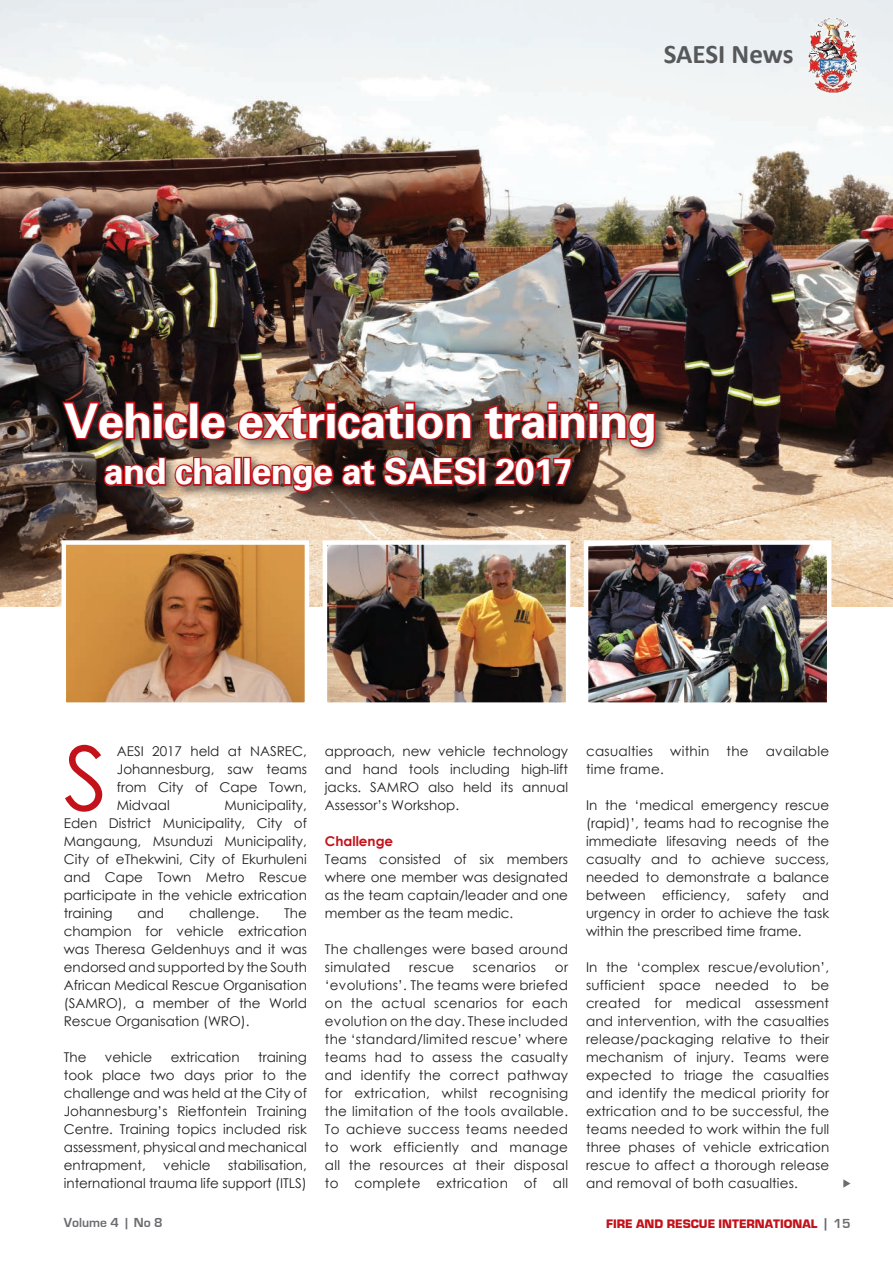
<style>
.page{position:relative;width:893px;height:1263px;background:#fff}
.page>*{position:absolute;margin:0;border:0;box-sizing:border-box;transform-origin:0 0}
.t1{font:88.65px "Century Gothic";color:#c4121a}
.t2{font:700 48px "Univers 65";letter-spacing:-.02em;color:#fff}
.t3{font:700 36px "Univers 65";letter-spacing:-.02em;color:#fff}
.t4{font:700 27px "Calibri";letter-spacing:-.005em;color:#57585a}
.t5{font:13.5px/18px "Century Gothic";color:#231f20;text-align:justify}
.t6{font:13.5px/18px "Century Gothic";letter-spacing:.02em;color:#231f20}
.t7{font:700 13.5px "Eurostile";color:#6c6d70}
.t8{font:700 13.5px "Century Gothic";color:#c4121a}
.t9{font:900 12.75px "Eurostile";color:#c4121a}
.s1{font-weight:700;font-size:14.7px;color:#6c6d70}
.s2{font-weight:700;font-size:13.5px;color:#6c6d70}
</style>
<div class="page">
<img style="left:0;top:0;width:893px;height:606px">
<img style="left:67px;top:545px;width:237px;height:157px">
<div style="left:62px;top:540px;width:247px;height:167px;border:4px solid #fff"></div>
<img style="left:328px;top:545px;width:237px;height:157px">
<div style="left:323px;top:540px;width:247px;height:167px;border:4px solid #fff"></div>
<img style="left:589px;top:545px;width:237px;height:157px">
<div style="left:584px;top:540px;width:247px;height:167px;border:4px solid #fff"></div>
<div style="left:58px;top:397px;width:611px;height:109px;background:#231f20;opacity:.7"></div>
<img style="left:60px;top:400px;width:597px;height:94px">
<img style="left:806px;top:16px;width:54px;height:79px">
<hr style="left:0;top:157px;width:1px;height:243px;background:#002a59">
<svg style="left:843px;top:1179px;width:7px;height:9px"></svg>
<h3 class="t4" style="left:664px;top:35px;width:131px">SAESI News</h3>
<h2 class="t2" style="left:64px;top:390px;width:594px">Vehicle extrication training</h2>
<h3 class="t3" style="left:104px;top:448px;width:471px">and challenge at SAESI 2017</h3>
<h1 class="t1" style="left:64px;top:716px;width:46px">S</h1>
<p class="t5" style="left:117px;top:742px;width:192px">AESI 2017 held at NASREC, Johannesburg, saw teams from City of Cape Town, Midvaal</p>
<p class="t5" style="left:64px;top:796px;width:245px;text-indent:161px">Municipality, Eden District Municipality, City of Mangaung, Msunduzi Municipality, City of eThekwini, City of Ekurhuleni and Cape Town Metro Rescue participate in the vehicle extrication training</p>
<p class="t5" style="left:64px;top:904px;width:245px;text-indent:220px">The champion for vehicle extrication was Theresa Geldenhuys and it was endorsed and supported by the South African Medical Rescue Organisation (SAMRO), a member of the World Rescue Organisation (WRO).</p>
<p class="t5" style="left:64px;top:1048px;width:24px">The</p>
<p class="t5" style="left:105px;top:1048px;width:49px">vehicle</p>
<p class="t5" style="left:171px;top:1048px;width:70px">extrication</p>
<p class="t5" style="left:137px;top:904px;width:28px">and</p>
<p class="t5" style="left:189px;top:904px;width:72px">challenge.</p>
<p class="t5" style="left:64px;top:1048px;width:245px;text-indent:194px">training took place two days prior to the challenge and was held at the City of Johannesburg’s Rietfontein Training Centre. Training topics included risk assessment, physical and mechanical entrapment,</p>
<p class="t5" style="left:64px;top:1156px;width:245px;text-align:right">stabilisation,<br>international trauma life support (ITLS)</p>
<p class="t5" style="left:163px;top:1156px;width:49px">vehicle</p>
<p class="t5" style="left:325px;top:742px;width:245px">approach, new vehicle technology and hand tools including high-lift jacks. SAMRO also held its annual Assessor’s Workshop.</p>
<p class="t8" style="left:325px;top:831px;width:70px">Challenge</p>
<p class="t5" style="left:325px;top:850px;width:245px">Teams consisted of six members where one member was designated as the team captain/leader and one member as the team medic.</p>
<p class="t6" style="left:325px;top:940px;width:245px">The challenges were based around simulated</p>
<p class="t5" style="left:409px;top:958px;width:47px">rescue</p>
<p class="t6" style="left:473px;top:958px;width:65px">scenarios</p>
<p class="t5" style="left:325px;top:958px;width:245px;text-indent:230px">or ‘evolutions’. The teams were briefed on the actual scenarios for each evolution on the day. These included the ‘standard/limited rescue’ where teams had to assess the casualty and identify the correct pathway for extrication, whilst recognising the limitation of the tools available.<br>To achieve success teams needed to work efficiently and manage all the resources at their disposal to complete extrication of all</p>
<p class="t6" style="left:586px;top:742px;width:69px">casualties</p>
<p class="t5" style="left:670px;top:742px;width:41px">within</p>
<p class="t5" style="left:726px;top:742px;width:24px">the</p>
<p class="t6" style="left:766px;top:742px;width:65px">available</p>
<p class="t6" style="left:586px;top:760px;width:79px">time frame.</p>
<p class="t5" style="left:586px;top:796px;width:245px">In the ‘medical emergency rescue (rapid)’, teams had to recognise the immediate lifesaving needs of the casualty and to achieve success, needed to demonstrate a balance between efficiency, safety and urgency in order to achieve the task within the prescribed time frame.</p>
<p class="t5" style="left:586px;top:958px;width:245px">In the ‘complex rescue/evolution’, sufficient space needed to be created for medical assessment and intervention, with the casualties release/packaging relative to their mechanism of injury. Teams were expected to triage the casualties and identify the medical priority for extrication and to be successful, the teams needed to work within the full three phases of vehicle extrication rescue to affect a thorough release and removal of both casualties.</p>
<p class="t7" style="left:64px;top:1215px;width:100px">Volume 4 | No 8</p>
<p class="t9" style="left:606px;top:1217px;width:246px">FIRE AND RESCUE INTERNATIONAL <span class="s1">|</span> <span class="s2">15</span></p>
</div>
